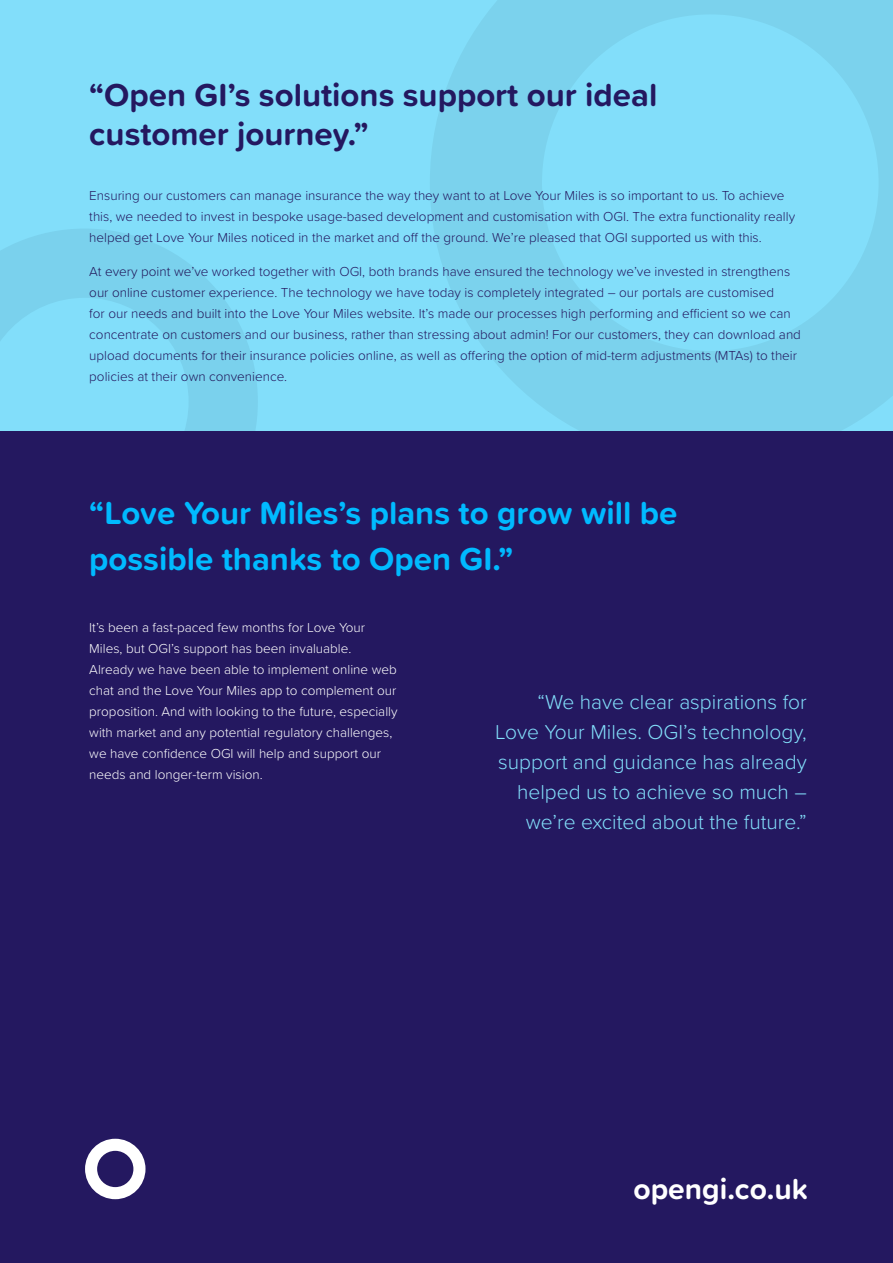
<style>
.page{position:relative;width:893px;height:1263px;background:#fff}
.page>*{position:absolute;margin:0;border:0;box-sizing:border-box;transform-origin:0 0}
.t1{font:700 33px "Proxima Soft";color:#00baff}
.t2{font:700 33px/39.6px "Proxima Soft";color:#241860}
.t3{font:700 30px "Proxima Soft";color:#fff}
.t4{font:300 21px/30px "Proxima Soft";color:#82defa;text-align:right}
.t5{font:300 13.5px/21px "Proxima Soft";color:#241860}
.t6{font:300 13.5px/21px "Proxima Soft";color:#fff}
</style>
<div class="page">
<div style="left:0;top:0;width:893px;height:432px;background:#82defa"></div>
<svg style="left:430px;top:0;width:463px;height:432px"></svg>
<svg style="left:0;top:229px;width:258px;height:203px"></svg>
<div style="left:0;top:432px;width:893px;height:831px;background:#241860"></div>
<svg style="left:85px;top:1139px;width:61px;height:60px"></svg>
<p class="t2" style="left:89px;top:74px;width:570px">“Open GI’s solutions support our ideal customer journey.”</p>
<p class="t5" style="left:89px;top:184px;width:707px">Ensuring our customers can manage insurance the way they want to at Love Your Miles is so important to us. To achieve this, we needed to invest in bespoke usage-based development and customisation with OGI. The extra functionality really helped get Love Your Miles noticed in the market and off the ground. We’re pleased that OGI supported us with this.</p>
<p class="t5" style="left:89px;top:260px;width:713px">At every point we’ve worked together with OGI, both brands have ensured the technology we’ve invested in strengthens our online customer experience. The technology we have today is completely integrated – our portals are customised<br>for our needs and built into the Love Your Miles website. It’s made our processes high performing and efficient so we can concentrate on customers and our business, rather than stressing about admin! For our customers, they can download and upload documents for their insurance policies online, as well as offering the option of mid-term adjustments (MTAs) to their policies at their own convenience.</p>
<p class="t1" style="left:89px;top:488px;width:590px">“Love Your Miles’s plans to grow will be</p>
<p class="t1" style="left:89px;top:534px;width:425px">possible thanks to Open GI.”</p>
<p class="t6" style="left:89px;top:616px;width:310px">It’s been a fast-paced few months for Love Your Miles, but OGI’s support has been invaluable.<br>Already we have been able to implement online web chat and the Love Your Miles app to complement our proposition. And with looking to the future, especially with market and any potential regulatory challenges, we have confidence OGI will help and support our needs and longer-term vision.</p>
<p class="t4" style="left:495px;top:686px;width:313px">“We have clear aspirations for<br>Love Your Miles. OGI’s technology, support and guidance has already helped us to achieve so much – we’re excited about the future.”</p>
<p class="t3" style="left:633px;top:1166px;width:176px">opengi.co.uk</p>
</div>
